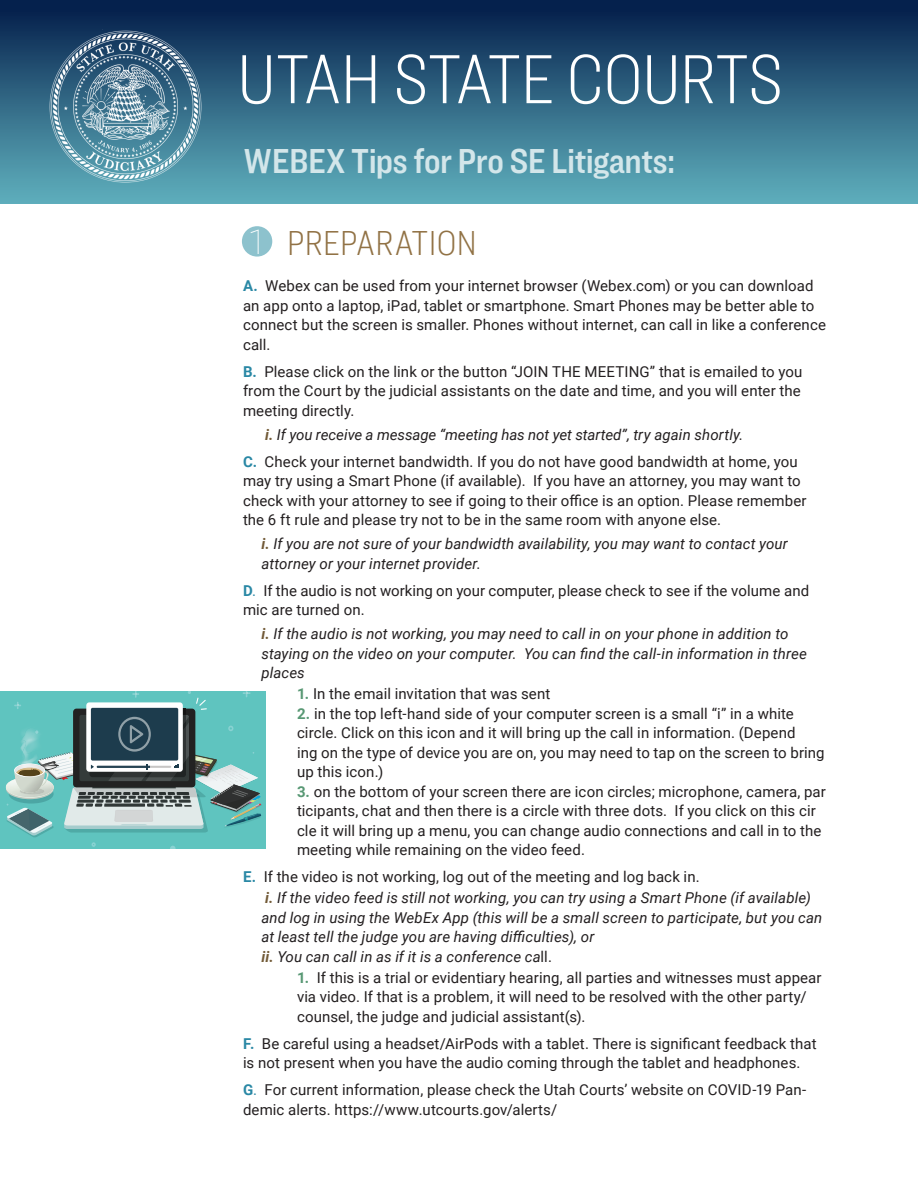
<style>
.page{position:relative;width:918px;height:1188px;background:#fff}
.page>*{position:absolute;margin:0;border:0;box-sizing:border-box;transform-origin:0 0}
.t1{font:100 72px "Ringside Condensed";letter-spacing:-.02em;color:#fff}
.t2{font:36px "Ringside Condensed Semi";letter-spacing:-.01em;color:#d3e6ea}
.t3{font:100 36px "Ringside Condensed";color:#917245}
.t4{font:100 34.05px "Roboto";color:#fff}
.t5{font:15px/19.5px "Roboto";letter-spacing:.005em;color:#231f20}
.t6{font:italic 15px/19.5px "Roboto";letter-spacing:.005em;color:#231f20}
.s1{font-weight:700;color:#2a88a5}
.s2{font-weight:700;color:#725a37}
.s3{color:#2a88a5}
.s4{font-weight:700;color:#589874}
.s5{font-style:normal}
</style>
<div class="page">
<div style="left:0;top:0;width:918px;height:204px;background:linear-gradient(to bottom,#031d49,#60b1be)"></div>
<img style="left:44px;top:24px;width:164px;height:164px">
<div style="left:242px;top:226px;width:30px;height:31px;background:#8dc2cd;border-radius:50%"></div>
<div style="left:0;top:691px;width:266px;height:157px;background:#5fc4bf"></div>
<svg style="left:6px;top:691px;width:256px;height:157px"></svg>
<p class="t1" style="left:237px;top:31px;width:548px">UTAH STATE COURTS</p>
<p class="t2" style="left:244px;top:136px;width:433px">WEBEX Tips for Pro SE Litigants:</p>
<p class="t4" style="left:248px;top:218px;width:20px">1</p>
<p class="t3" style="left:287px;top:219px;width:192px">PREPARATION</p>
<p class="t5" style="left:243px;top:275px;width:585px"><span class="s1">A.</span> Webex can be used from your internet browser (Webex.com) or you can download an app onto a laptop, iPad, tablet or smartphone. Smart Phones may be better able to connect but the screen is smaller. Phones without internet, can call in like a conference call.</p>
<p class="t5" style="left:243px;top:361px;width:561px;text-align:justify"><span class="s1">B.</span> Please click on the link or the button “JOIN THE MEETING” that is emailed to you from the Court by the judicial assistants on the date and time, and you will enter the meeting directly.</p>
<p class="t6" style="left:265px;top:424px;width:480px"><span class="s2">i.</span> If you receive a message “meeting has not yet started”, try again shortly.</p>
<p class="t5" style="left:243px;top:451px;width:565px"><span class="s1">C.</span> Check your internet bandwidth. If you do not have good bandwidth at home, you may try using a Smart Phone (if available). If you have an attorney, you may want to check with your attorney to see if going to their office is an option. Please remember the 6 ft rule and please try not to be in the same room with anyone else.</p>
<p class="t6" style="left:261px;top:533px;width:528px"><span class="s2">i.</span> If you are not sure of your bandwidth availability, you may want to contact your attorney or your internet provider.</p>
<p class="t5" style="left:243px;top:580px;width:568px"><span class="s1">D</span><span class="s3">.</span> If the audio is not working on your computer, please check to see if the volume and mic are turned on.</p>
<p class="t6" style="left:261px;top:623px;width:529px"><span class="s2">i.</span> If the audio is not working, you may need to call in on your phone in addition to</p>
<p class="t6" style="left:261px;top:643px;width:547px">staying on the video on your computer. You can find the call-in information in three places</p>
<p class="t5" style="left:297px;top:683px;width:255px"><span class="s4">1.</span> In the email invitation that was sent</p>
<p class="t5" style="left:297px;top:703px;width:529px"><span class="s4">2.</span> in the top left-hand side of your computer screen is a small “i” in a white circle. Click on this icon and it will bring up the call in information. (Depend<br>ing on the type of device you are on, you may need to tap on the screen to bring up this icon.)</p>
<p class="t5" style="left:297px;top:781px;width:530px"><span class="s4">3.</span> on the bottom of your screen there are icon circles; microphone, camera, par ticipants, chat and then there is a circle with three dots. If you click on this cir cle it will bring up a menu, you can change audio connections and call in to the meeting while remaining on the video feed.</p>
<p class="t5" style="left:243px;top:866px;width:458px"><span class="s1">E.</span> If the video is not working, log out of the meeting and log back in.</p>
<p class="t6" style="left:261px;top:887px;width:562px"><span class="s2">i.</span> If the video feed is still not working, you can try using a Smart Phone (if available) and log in using the WebEx App (this will be a small screen to participate, but you can at least tell the judge you are having difficulties), or</p>
<p class="t6" style="left:261px;top:946px;width:292px"><span class="s2">ii.</span> You can call in as if it is a conference ca<span class="s5">ll.</span></p>
<p class="t5" style="left:297px;top:967px;width:526px"><span class="s4">1.</span> If this is a trial or evidentiary hearing, all parties and witnesses must appear via video. If that is a problem, it will need to be resolved with the other party/ counsel, the judge and judicial assistant(s).</p>
<p class="t5" style="left:243px;top:1033px;width:575px"><span class="s1">F.</span> Be careful using a headset/AirPods with a tablet. There is significant feedback that is not present when you have the audio coming through the tablet and headphones.</p>
<p class="t5" style="left:243px;top:1079px;width:565px"><span class="s1">G</span><span class="s3">.</span> For current information, please check the Utah Courts’ website on COVID-19 Pan&shy;demic alerts. https://www.utcourts.gov/alerts/</p>
</div>
